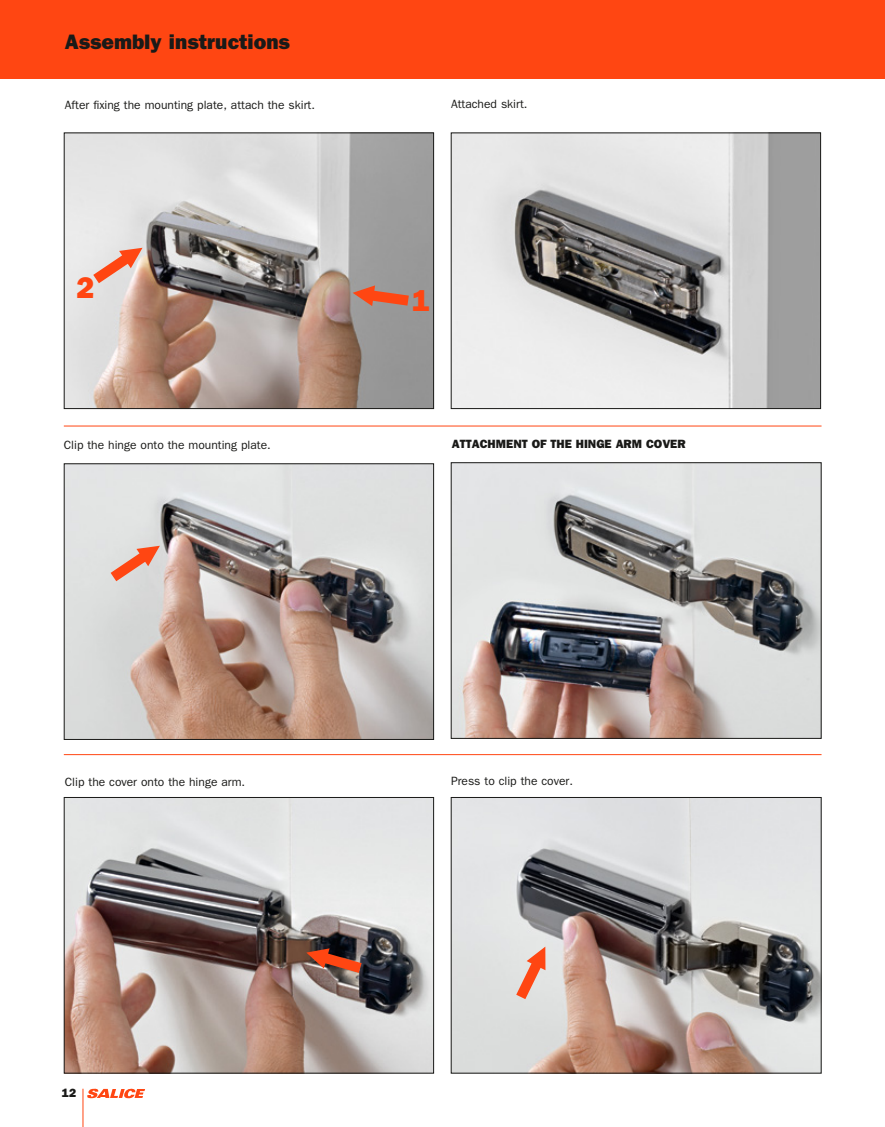
<style>
.page{position:relative;width:885px;height:1127px;background:#fff}
.page>*{position:absolute;margin:0;border:0;box-sizing:border-box;transform-origin:0 0}
.t1{font:30px "ITC Franklin Gothic Std Hvy";color:#ff4612}
.t2{font:21px "ITC Franklin Gothic Std Hvy";color:#1a1a18}
.t3{font:12px "ITC Franklin Gothic Std";color:#1a1a18}
.t4{font:12px "ITC Franklin Gothic Std Hvy";color:#1a1a18}
</style>
<div class="page">
<div style="left:0;top:0;width:884px;height:79px;background:#ff4612"></div>
<hr style="left:64px;top:426px;width:757px;height:1px;background:#ff4612">
<hr style="left:64px;top:754px;width:757px;height:1px;background:#ff4612">
<img style="left:66px;top:134px;width:366px;height:273px">
<div style="left:64px;top:132px;width:370px;height:277px;border:1px solid #1a1a18"></div>
<img style="left:453px;top:134px;width:365px;height:273px">
<div style="left:451px;top:132px;width:369px;height:277px;border:1px solid #1a1a18"></div>
<img style="left:66px;top:799px;width:366px;height:272px">
<div style="left:64px;top:797px;width:370px;height:276px;border:1px solid #1a1a18"></div>
<img style="left:453px;top:464px;width:366px;height:273px">
<div style="left:451px;top:462px;width:370px;height:277px;border:1px solid #1a1a18"></div>
<img style="left:453px;top:799px;width:366px;height:272px">
<div style="left:451px;top:797px;width:370px;height:276px;border:1px solid #1a1a18"></div>
<img style="left:66px;top:465px;width:366px;height:273px">
<div style="left:64px;top:463px;width:370px;height:277px;border:1px solid #1a1a18"></div>
<svg style="left:352px;top:285px;width:57px;height:21px"></svg>
<svg style="left:306px;top:948px;width:55px;height:25px"></svg>
<svg style="left:111px;top:546px;width:49px;height:35px;background:#e6a998"></svg>
<svg style="left:516px;top:946px;width:29px;height:53px;background:#eca995"></svg>
<svg style="left:93px;top:248px;width:49px;height:35px;background:#edac9a"></svg>
<hr style="left:83px;top:1089px;width:1px;height:38px;background:#ff4612">
<svg style="left:87px;top:1089px;width:58px;height:9px"></svg>
<h2 class="t2" style="left:65px;top:30px;width:226px">Assembly instructions</h2>
<p class="t3" style="left:65px;top:98px;width:251px">After fixing the mounting plate, attach the skirt.</p>
<h1 class="t1" style="left:76px;top:270px;width:19px">2</h1>
<p class="t3" style="left:64px;top:438px;width:208px">Clip the hinge onto the mounting plate.</p>
<p class="t3" style="left:451px;top:97px;width:78px">Attached skirt.</p>
<h1 class="t1" style="left:412px;top:283px;width:19px">1</h1>
<p class="t4" style="left:452px;top:437px;width:235px">ATTACHMENT OF THE HINGE ARM COVER</p>
<p class="t3" style="left:65px;top:775px;width:182px">Clip the cover onto the hinge arm.</p>
<p class="t4" style="left:62px;top:1086px;width:16px">12</p>
<p class="t3" style="left:451px;top:774px;width:123px">Press to clip the cover.</p>
</div>
